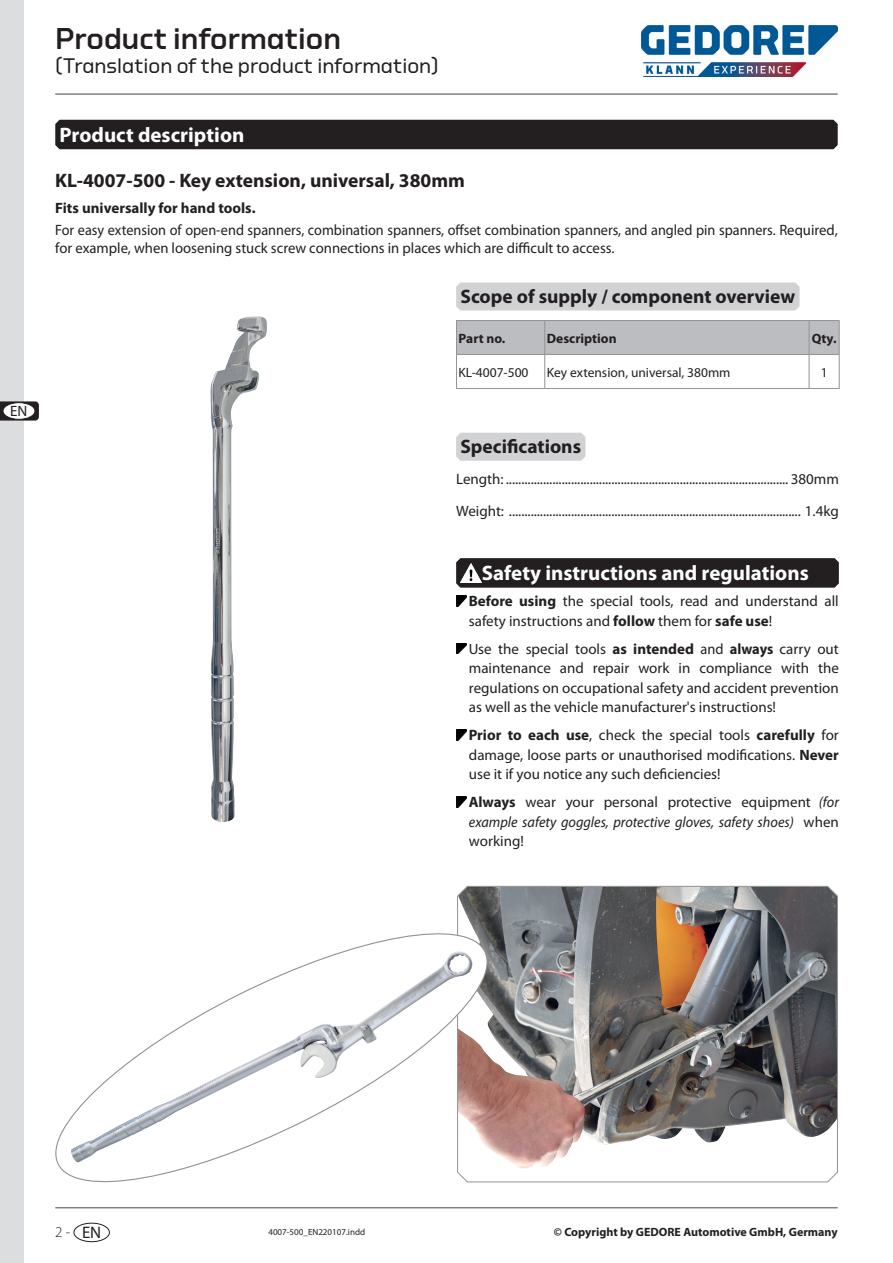
<style>
.page{position:relative;width:893px;height:1263px;background:#fff}
.page>*{position:absolute;margin:0;border:0;box-sizing:border-box;transform-origin:0 0}
.t1{font:500 30px "GEDORE Type";color:#231f20}
.t2{font:700 21px "Myriad Pro";color:#fff}
.t3{font:21px "GEDORE Type";color:#231f20}
.t4{font:700 19.5px "Myriad Pro";color:#231f20}
.t5{font:15px/19.5px "Myriad Pro";color:#231f20}
.t6{font:15px/18px "Myriad Pro";color:#231f20;scale:.95 1}
.t7{font:italic 15px/19.5px "Myriad Pro";color:#231f20;text-align:justify;scale:.95 1}
.t8{font:700 15px "Myriad Pro";color:#231f20}
.t9{font:300 15px "Myriad Pro";color:#231f20}
.t10{font:13.5px "Myriad Pro";color:#231f20}
.t11{font:700 13.5px "Myriad Pro";color:#231f20}
.t12{font:700 12px "Myriad Pro";color:#231f20}
.t13{font:9px "Myriad Pro";color:#231f20}
.s1{font-weight:700}
.s2{font-weight:700;font-style:normal}
.s3{font-style:normal}
.s4{font-weight:400;font-size:16.65px}
</style>
<div class="page">
<div style="left:0;top:0;width:23px;height:1263px;background:#dcdddf"></div>
<hr style="left:55px;top:1207px;width:783px;height:1px;background:#808285">
<div style="left:74px;top:1223px;width:36px;height:19px;border:1px solid #231f20;border-radius:50%"></div>
<svg style="left:0;top:401px;width:39px;height:20px"></svg>
<div style="left:3px;top:403px;width:32px;height:16px;background:#fff;border-radius:50%"></div>
<div style="left:3px;top:402px;width:32px;height:18px;border:1px solid #231f20;border-radius:50%"></div>
<hr style="left:55px;top:93px;width:783px;height:2px;background:#808285">
<img style="left:641px;top:26px;width:197px;height:50px">
<div style="left:55px;top:120px;width:783px;height:29px;background:#231f20"></div>
<div style="left:456px;top:282px;width:343px;height:28px;background:#d1d2d4"></div>
<div style="left:456px;top:433px;width:129px;height:28px;background:#d1d2d4"></div>
<svg style="left:456px;top:558px;width:383px;height:30px;background:#272425"></svg>
<div style="left:457px;top:321px;width:382px;height:33px;background:#bcbdc0"></div>
<hr style="left:456px;top:320px;width:89px;height:1px;background:#959191">
<hr style="left:456px;top:321px;width:1px;height:33px;background:#959191">
<hr style="left:545px;top:320px;width:264px;height:1px;background:#959191">
<hr style="left:544px;top:321px;width:1px;height:33px;background:#959191">
<hr style="left:809px;top:320px;width:31px;height:1px;background:#959191">
<hr style="left:809px;top:321px;width:1px;height:33px;background:#959191">
<hr style="left:839px;top:321px;width:1px;height:33px;background:#959191">
<hr style="left:456px;top:354px;width:89px;height:1px;background:#959191">
<hr style="left:456px;top:355px;width:1px;height:33px;background:#959191">
<hr style="left:545px;top:354px;width:264px;height:1px;background:#959191">
<hr style="left:544px;top:355px;width:1px;height:33px;background:#959191">
<hr style="left:809px;top:354px;width:31px;height:1px;background:#959191">
<hr style="left:809px;top:355px;width:1px;height:33px;background:#959191">
<hr style="left:839px;top:355px;width:1px;height:33px;background:#959191">
<hr style="left:456px;top:388px;width:89px;height:1px;background:#959191">
<hr style="left:545px;top:388px;width:264px;height:1px;background:#959191">
<hr style="left:809px;top:388px;width:31px;height:1px;background:#959191">
<img style="left:460px;top:563px;width:22px;height:19px">
<svg style="left:456px;top:596px;width:11px;height:10px"></svg>
<svg style="left:456px;top:643px;width:11px;height:11px"></svg>
<svg style="left:456px;top:730px;width:11px;height:10px"></svg>
<svg style="left:456px;top:797px;width:11px;height:10px"></svg>
<img style="left:210px;top:316px;width:57px;height:506px">
<svg style="left:457px;top:886px;width:381px;height:296px;background:#8b8583"></svg>
<svg style="left:55px;top:915px;width:447px;height:268px"></svg>
<p class="t5" style="left:10px;top:401px;width:19px">EN</p>
<h1 class="t1" style="left:55px;top:21px;width:287px">Product information</h1>
<h2 class="t3" style="left:55px;top:54px;width:385px">(Translation of the product information)</h2>
<h2 class="t2" style="left:60px;top:121px;width:186px">Product description</h2>
<h3 class="t4" style="left:55px;top:167px;width:411px">KL-4007-500 - Key extension, universal, 380mm</h3>
<p class="t8" style="left:55px;top:198px;width:202px">Fits universally for hand tools.</p>
<p class="t6" style="left:55px;top:221px;width:825px">For easy extension of open-end spanners, combination spanners, offset combination spanners, and angled pin spanners. Required, for example, when loosening stuck screw connections in places which are difficult to access.</p>
<h3 class="t4" style="left:460px;top:284px;width:336px">Scope of supply / component overview</h3>
<p class="t11" style="left:459px;top:329px;width:48px">Part no.</p>
<p class="t11" style="left:547px;top:329px;width:71px">Description</p>
<p class="t11" style="left:812px;top:329px;width:26px">Qty.</p>
<p class="t10" style="left:459px;top:364px;width:71px">KL-4007-500</p>
<p class="t10" style="left:547px;top:364px;width:185px">Key extension, universal, 380mm</p>
<p class="t10" style="left:821px;top:364px;width:8px">1</p>
<h3 class="t4" style="left:460px;top:434px;width:122px">Specifications</h3>
<p class="t5" style="left:456px;top:462px;width:384px;line-height:32.2px">Length: ........................................................................................... 380mm<br>Weight: .............................................................................................. 1.4kg</p>
<h2 class="t2" style="left:482px;top:559px;width:329px">Safety instructions and regulations</h2>
<p class="t5" style="left:469px;top:591px;width:372px"><span class="s1">Before using</span> the special tools, read and understand all safety instructions and <span class="s1">follow</span> them for <span class="s1">safe use</span>!</p>
<p class="t5" style="left:469px;top:639px;width:372px;text-align:justify">Use the special tools <span class="s1">as intended</span> and <span class="s1">always</span> carry out maintenance and repair work in compliance with the regulations on occupational safety and accident prevention as well as the vehicle manufacturer's instructions!</p>
<p class="t5" style="left:469px;top:725px;width:372px;text-align:justify"><span class="s1">Prior to each use</span>, check the special tools <span class="s1">carefully</span> for damage, loose parts or unauthorised modifications. <span class="s1">Never </span>use it if you notice any such deficiencies!</p>
<p class="t7" style="left:469px;top:792px;width:391px"><span class="s2">Always</span> <span class="s3">wear your personal protective equipment</span> (for example safety goggles, protective gloves, safety shoes) <span class="s3">when working!</span></p>
<p class="t9" style="left:55px;top:1223px;width:47px">2- <span class="s4">EN</span></p>
<p class="t13" style="left:268px;top:1226px;width:98px">4007-500_EN220107.indd</p>
<p class="t12" style="left:554px;top:1224px;width:285px">© Copyright by GEDORE Automotive GmbH, Germany</p>
</div>
